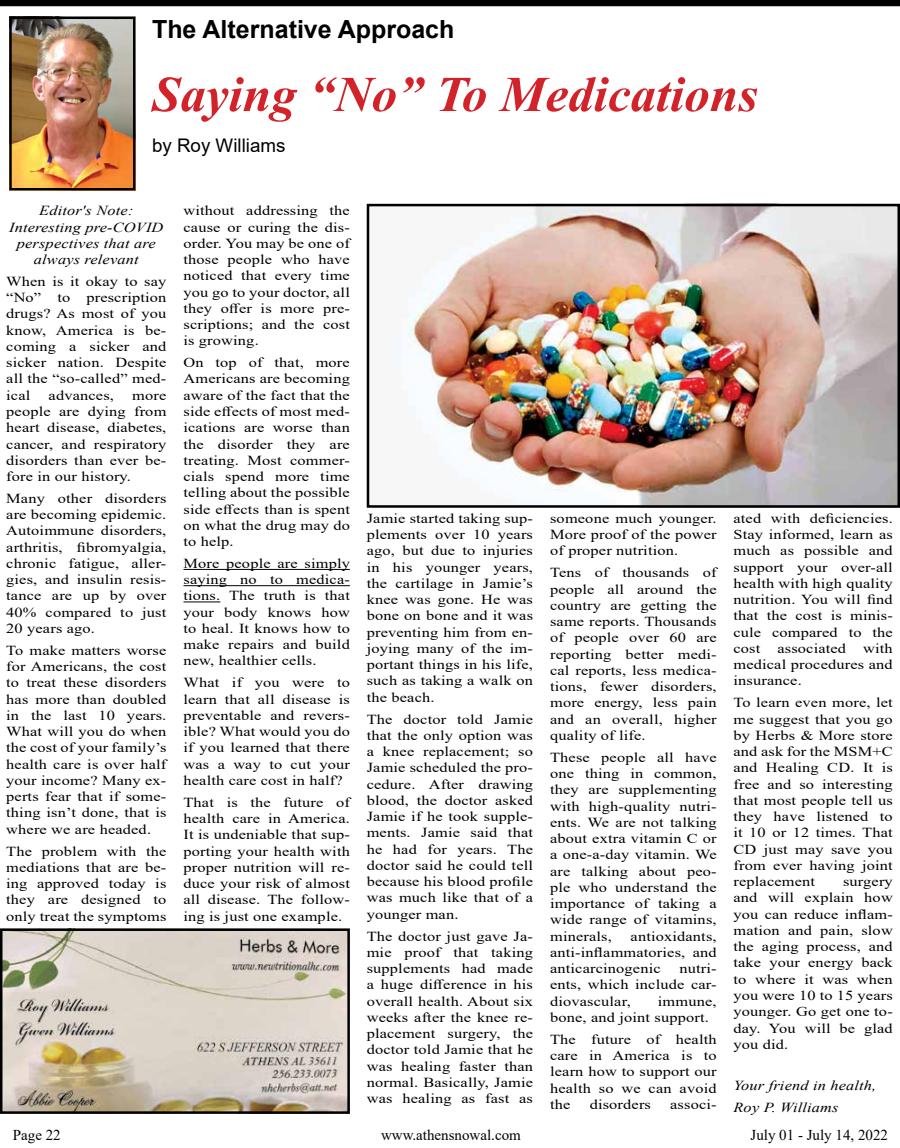
<style>
.page{position:relative;width:900px;height:1148px;background:#fff}
.page>*{position:absolute;margin:0;border:0;box-sizing:border-box;transform-origin:0 0}
.t1{font:italic 700 50px "Times New Roman";color:#d2232a}
.t2{font:700 25px "Arial";color:#000}
.t3{font:18.75px "Arial";color:#000}
.t4{font:15px "Times New Roman";color:#000}
.t5{font:13.75px/16.2px "Times New Roman";letter-spacing:.01em;color:#000;text-align:justify;scale:1.19 1}
.t6{font:italic 13.75px/16.2px "Times New Roman";letter-spacing:.01em;color:#000;text-align:center;scale:1.19 1}
</style>
<div class="page">
<hr style="left:899px;top:5px;width:1px;height:1109px;background:#f6a8c9">
<img style="left:3px;top:931px;width:344px;height:179px">
<div style="left:0;top:928px;width:350px;height:185px;border:2px solid #000"></div>
<div style="left:0;top:0;width:900px;height:6px;background:#000"></div>
<hr style="left:183px;top:569px;width:167px;height:1px;background:#000">
<hr style="left:183px;top:585px;width:167px;height:1px;background:#000">
<hr style="left:183px;top:601px;width:37px;height:1px;background:#000">
<img style="left:12px;top:20px;width:120px;height:167px">
<div style="left:9px;top:17px;width:126px;height:173px;border:2px solid #000"></div>
<img style="left:395px;top:207px;width:502px;height:298px">
<div style="left:367px;top:204px;width:533px;height:304px;border:2px solid #000"></div>
<h2 class="t2" style="left:152px;top:12px;width:304px">The Alternative Approach</h2>
<h1 class="t1" style="left:152px;top:59px;width:607px">Saying “No” To Medications</h1>
<h3 class="t3" style="left:152px;top:133px;width:135px">by Roy Williams</h3>
<p class="t6" style="left:9px;top:202px;width:131px">Editor's Note:<br>Interesting pre-COVID perspectives that are always relevant</p>
<p class="t5" style="left:6px;top:273px;width:136px">When is it okay to say “No” to prescription drugs? As most of you know, America is be&shy;coming a sicker and sicker nation. Despite all the “so-called” med&shy;ical</p>
<p class="t5" style="left:49px;top:386px;width:56px">advances,</p>
<p class="t5" style="left:6px;top:386px;width:136px;text-indent:126px">more people are dying from heart disease, diabetes, cancer, and respiratory disorders than ever be&shy;fore in our history.</p>
<p class="t5" style="left:6px;top:490px;width:136px">Many other disorders are becoming epidemic.<br>Autoimmune disorders, arthritis, fibromyalgia, chronic fatigue, aller&shy;gies, and insulin resis&shy;tance are up by over 40% compared to just 20 years ago.</p>
<p class="t5" style="left:6px;top:641px;width:136px">To make matters worse for Americans, the cost to treat these disorders has more than doubled in the last 10 years.<br>What will you do when the cost of your family’s health care is over half your income? Many ex&shy;perts fear that if some&shy;thing isn’t done, that is where we are headed.</p>
<p class="t5" style="left:6px;top:842px;width:136px">The problem with the mediations that are be&shy;ing approved today is they are designed to only treat the symptoms</p>
<p class="t5" style="left:183px;top:202px;width:141px">without addressing the cause or curing the dis&shy;order. You may be one of those people who have noticed that every time you go to your doctor, all they offer is more pre&shy;scriptions; and the cost is growing.</p>
<p class="t5" style="left:183px;top:354px;width:141px">On top of that, more Americans are becoming aware of the fact that the side effects of most med&shy;ications are worse than the disorder they are treating. Most commer&shy;cials spend more time telling about the possible side effects than is spent on what the drug may do to help.</p>
<p class="t5" style="left:183px;top:555px;width:141px">More people are simply saying no to medica&shy;tions. The truth is that your body knows how to heal. It knows how to make repairs and build new, healthier cells.</p>
<p class="t5" style="left:183px;top:674px;width:141px">What if you were to learn that all disease is preventable and revers&shy;ible? What would you do if you learned that there was a way to cut your health care cost in half?</p>
<p class="t5" style="left:183px;top:793px;width:141px">That is the future of health care in America.<br>It is undeniable that sup&shy;porting your health with proper nutrition will re&shy;duce your risk of almost all disease. The follow&shy;ing is just one example.</p>
<p class="t5" style="left:367px;top:510px;width:141px">Jamie started taking sup&shy;plements over 10 years ago, but due to injuries in his younger years, the cartilage in Jamie’s knee was gone. He was bone on bone and it was preventing him from en&shy;joying many of the im&shy;portant things in his life, such as taking a walk on the beach.</p>
<p class="t5" style="left:367px;top:710px;width:141px">The doctor told Jamie that the only option was a knee replacement; so Jamie scheduled the pro&shy;cedure. After drawing blood, the doctor asked Jamie if he took supple&shy;ments. Jamie said that he had for years. The doctor said he could tell because his blood profile was much like that of a younger man.</p>
<p class="t5" style="left:367px;top:927px;width:141px">The doctor just gave Ja&shy;mie proof that taking supplements had made a huge difference in his overall health. About six weeks after the knee re&shy;placement surgery, the doctor told Jamie that he was healing faster than normal. Basically, Jamie was healing as fast as</p>
<p class="t5" style="left:550px;top:510px;width:141px">someone much younger.<br>More proof of the power of proper nutrition.</p>
<p class="t5" style="left:550px;top:564px;width:141px">Tens of thousands of people all around the country are getting the same reports. Thousands of people over 60 are reporting better medi&shy;cal reports, less medica&shy;tions, fewer disorders, more energy, less pain and an overall, higher quality of life.</p>
<p class="t5" style="left:550px;top:748px;width:141px">These people all have one thing in common, they are supplementing with high-quality nutri&shy;ents. We are not talking about extra vitamin C or a one-a-day vitamin. We are talking about peo&shy;ple who understand the importance of taking a wide range of vitamins, minerals,</p>
<p class="t5" style="left:550px;top:927px;width:141px;text-indent:80px">antioxidants, anti-inflammatories, and anticarcinogenic</p>
<p class="t5" style="left:550px;top:960px;width:141px;text-indent:129px">nutri&shy;ents, which include car&shy;diovascular,</p>
<p class="t5" style="left:550px;top:992px;width:141px;text-indent:108px">immune, bone, and joint support.</p>
<p class="t5" style="left:550px;top:1030px;width:141px">The future of health care in America is to learn how to support our health so we can avoid the</p>
<p class="t5" style="left:590px;top:1095px;width:53px">disorders</p>
<p class="t5" style="left:670px;top:1095px;width:40px">associ-</p>
<p class="t5" style="left:733px;top:510px;width:135px">ated with deficiencies.<br>Stay informed, learn as much as possible and support your over-all health with high quality nutrition. You will find that the cost is minis&shy;cule compared to the cost associated with medical procedures and insurance.</p>
<p class="t5" style="left:733px;top:694px;width:135px">To learn even more, let me suggest that you go by Herbs &amp; More store and ask for the MSM+C and Healing CD. It is free and so interesting that most people tell us they have listened to it 10 or 12 times. That CD just may save you from ever having joint replacement</p>
<p class="t5" style="left:733px;top:873px;width:135px;text-indent:110px">surgery and will explain how you can reduce inflam&shy;mation and pain, slow the aging process, and take your energy back to where it was when you were 10 to 15 years younger. Go get one to&shy;day. You will be glad you did.</p>
<p class="t6" style="left:733px;top:1074px;width:122px;line-height:21.9px;text-align:left">Your friend in health,<br>Roy P. Williams</p>
<p class="t4" style="left:13px;top:1124px;width:49px">Page 22</p>
<p class="t4" style="left:381px;top:1124px;width:141px">www.athensnowal.com</p>
<p class="t4" style="left:751px;top:1124px;width:139px">July 01 - July 14, 2022</p>
</div>
